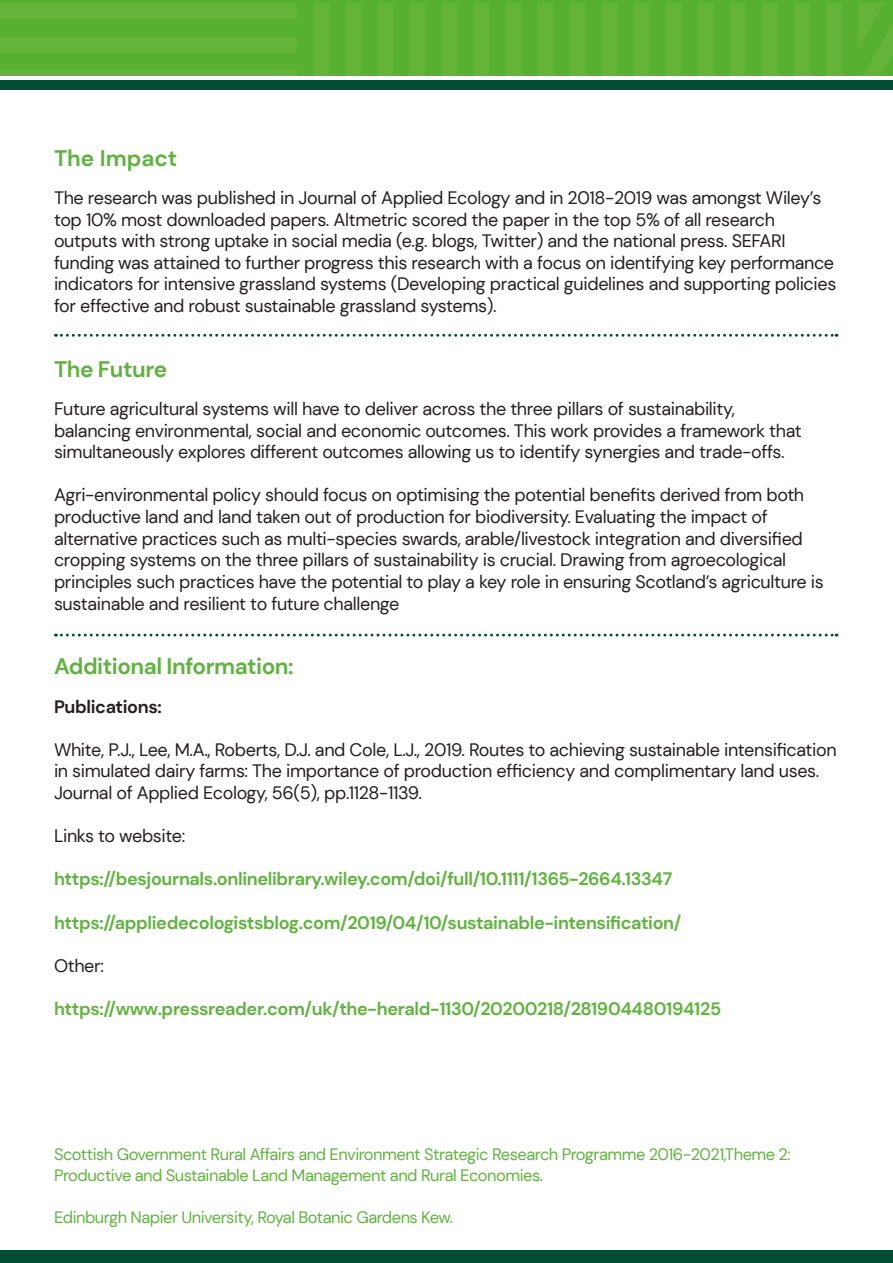
<style>
.page{position:relative;width:893px;height:1263px;background:#fff}
.page>*{position:absolute;margin:0;border:0;box-sizing:border-box;transform-origin:0 0}
.t1{font:700 22.5px "DM Sans";letter-spacing:-.02em;color:#63b143}
.t2{font:700 22.5px "DM Sans";color:#63b143}
.t3{font:18px/21.6px "DM Sans";letter-spacing:-.02em;color:#231f20}
.t4{font:700 18px "DM Sans";letter-spacing:-.02em;color:#63b143}
.t5{font:700 18px "DM Sans";letter-spacing:-.02em;color:#231f20}
.t6{font:16.5px/21px "DM Sans";letter-spacing:-.03em;color:#63b143}
</style>
<div class="page">
<div style="left:0;top:0;width:893px;height:75px;background:#5db134"></div>
<div style="left:0;top:81px;width:893px;height:9px;background:#004d36"></div>
<div style="left:0;top:1250px;width:893px;height:13px;background:#004d36"></div>
<svg style="left:55px;top:334px;width:782px;height:3px"></svg>
<svg style="left:55px;top:634px;width:782px;height:2px"></svg>
<p class="t2" style="left:54px;top:144px;width:125px">The Impact</p>
<p class="t3" style="left:54px;top:187px;width:784px">The research was published in Journal of Applied Ecology and in 2018-2019 was amongst Wiley’s top 10% most downloaded papers. Altmetric scored the paper in the top 5% of all research outputs with strong uptake in social media (e.g. blogs, Twitter) and the national press. SEFARI funding was attained to further progress this research with a focus on identifying key performance indicators for intensive grassland systems (Developing practical guidelines and supporting policies for effective and robust sustainable grassland systems).</p>
<p class="t1" style="left:54px;top:355px;width:115px">The Future</p>
<p class="t3" style="left:54px;top:398px;width:749px">Future agricultural systems will have to deliver across the three pillars of sustainability, balancing environmental, social and economic outcomes. This work provides a framework that simultaneously explores different outcomes allowing us to identify synergies and trade-offs.</p>
<p class="t3" style="left:54px;top:484px;width:771px">Agri-environmental policy should focus on optimising the potential benefits derived from both productive land and land taken out of production for biodiversity. Evaluating the impact of alternative practices such as multi-species swards, arable/livestock integration and diversified cropping systems on the three pillars of sustainability is crucial. Drawing from agroecological principles such practices have the potential to play a key role in ensuring Scotland’s agriculture is sustainable and resilient to future challenge</p>
<p class="t1" style="left:54px;top:652px;width:241px">Additional Information:</p>
<p class="t5" style="left:54px;top:695px;width:109px">Publications:</p>
<p class="t3" style="left:54px;top:739px;width:784px">White, P.J., Lee, M.A., Roberts, D.J. and Cole, L.J., 2019. Routes to achieving sustainable intensification in simulated dairy farms: The importance of production efficiency and complimentary land uses.<br>Journal of Applied Ecology, 56(5), pp.1128-1139.</p>
<p class="t3" style="left:54px;top:825px;width:133px">Links to website:</p>
<p class="t4" style="left:54px;top:868px;width:620px">https://besjournals.onlinelibrary.wiley.com/doi/full/10.1111/1365-2664.13347</p>
<p class="t4" style="left:54px;top:911px;width:629px">https://appliedecologistsblog.com/2019/04/10/sustainable-intensification/</p>
<p class="t3" style="left:54px;top:955px;width:52px">Other:</p>
<p class="t4" style="left:54px;top:997px;width:669px">https://www.pressreader.com/uk/the-herald-1130/20200218/281904480194125</p>
<p class="t6" style="left:54px;top:1144px;width:738px">Scottish Government Rural Affairs and Environment Strategic Research Programme 2016-2021,Theme 2:<br>Productive and Sustainable Land Management and Rural Economies.</p>
<p class="t6" style="left:54px;top:1207px;width:400px">Edinburgh Napier University, Royal Botanic Gardens Kew.</p>
</div>
